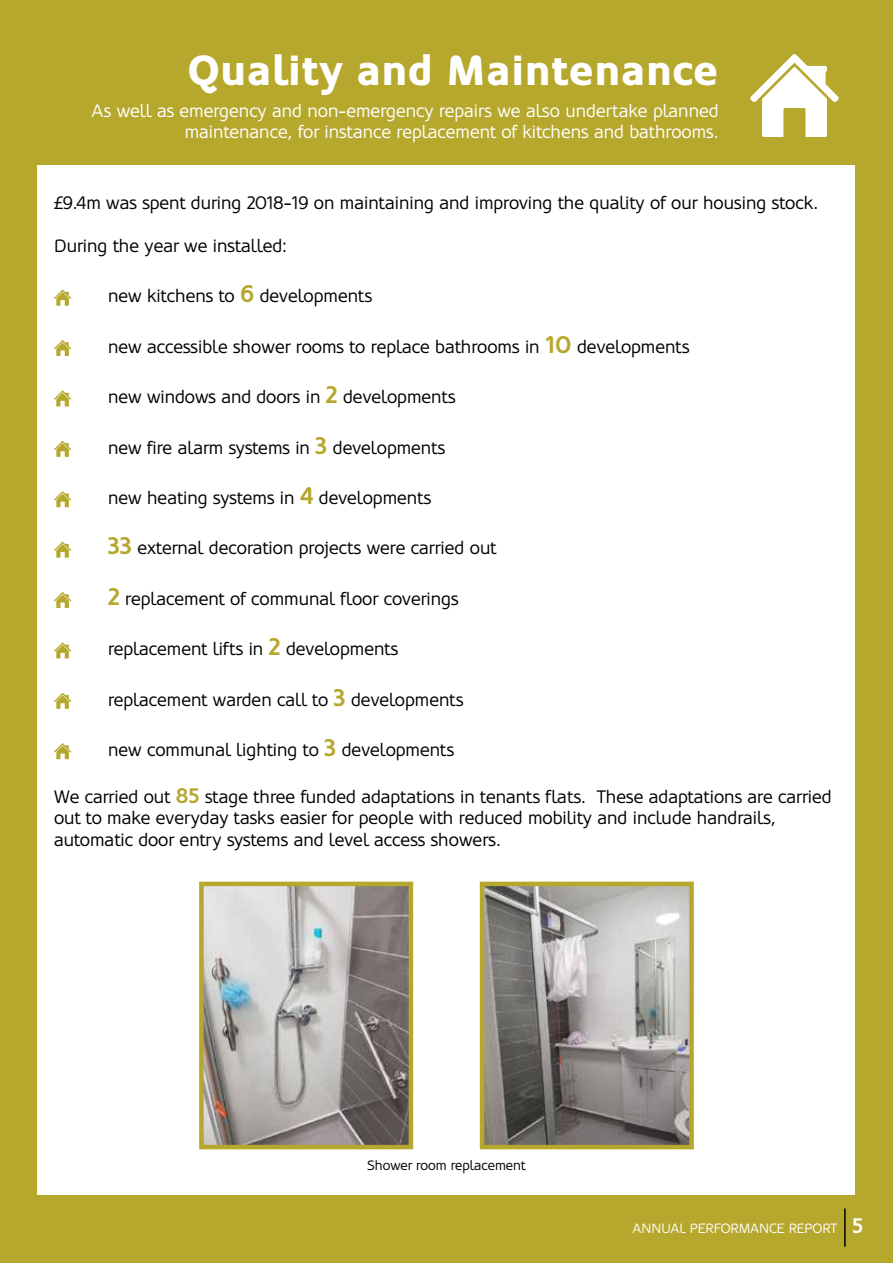
<style>
.page{position:relative;width:893px;height:1263px;background:#b6a72d}
.page>*{position:absolute;margin:0;border:0;box-sizing:border-box;transform-origin:0 0}
.t1{font:900 42px "Oblik";color:#fff}
.t2{font:18px/21.6px "Oblik";color:#000}
.t3{font:18px/21.6px "Oblik";color:#fff;text-align:right}
.t4{font:13.5px "Oblik";color:#fff}
.t5{font:13.5px "Oblik";color:#000}
.s1{font-weight:700;font-size:24px;color:#b6a72d}
.s2{font-weight:700;font-size:21px;color:#b6a72d}
.s3{font-weight:700;font-size:21px}
</style>
<div class="page">
<hr style="left:844px;top:1208px;width:2px;height:39px;background:#000">
<svg style="left:750px;top:54px;width:89px;height:83px"></svg>
<div style="left:38px;top:165px;width:817px;height:1030px;background:#fff"></div>
<img style="left:204px;top:887px;width:204px;height:257px">
<div style="left:199px;top:882px;width:214px;height:267px;border:4px solid #b6a72d"></div>
<img style="left:485px;top:887px;width:204px;height:257px">
<div style="left:480px;top:882px;width:214px;height:267px;border:4px solid #b6a72d"></div>
<svg style="left:54px;top:290px;width:17px;height:16px"></svg>
<svg style="left:54px;top:340px;width:17px;height:16px"></svg>
<svg style="left:54px;top:391px;width:17px;height:15px"></svg>
<svg style="left:54px;top:441px;width:17px;height:16px"></svg>
<svg style="left:54px;top:491px;width:17px;height:16px"></svg>
<svg style="left:54px;top:542px;width:17px;height:15px"></svg>
<svg style="left:54px;top:592px;width:17px;height:16px"></svg>
<svg style="left:54px;top:642px;width:17px;height:16px"></svg>
<svg style="left:54px;top:693px;width:17px;height:16px"></svg>
<svg style="left:54px;top:743px;width:17px;height:16px"></svg>
<h1 class="t1" style="left:188px;top:43px;width:532px">Quality and Maintenance</h1>
<p class="t3" style="left:92px;top:100px;width:629px">As well as emergency and non-emergency repairs we also undertake planned maintenance, for instance replacement of kitchens and bathrooms.</p>
<p class="t2" style="left:54px;top:192px;width:766px">£9.4m was spent during 2018-19 on maintaining and improving the quality of our housing stock.</p>
<p class="t2" style="left:54px;top:235px;width:235px">During the year we installed:</p>
<p class="t2" style="left:108px;top:286px;width:266px">new kitchens to <span class="s1">6</span> developments</p>
<p class="t2" style="left:108px;top:336px;width:583px">new accessible shower rooms to replace bathrooms in <span class="s1">10</span> developments</p>
<p class="t2" style="left:108px;top:386px;width:349px">new windows and doors in <span class="s1">2</span> developments</p>
<p class="t2" style="left:108px;top:437px;width:339px">new fire alarm systems in <span class="s1">3</span> developments</p>
<p class="t2" style="left:108px;top:487px;width:325px">new heating systems in <span class="s1">4</span> developments</p>
<p class="t2" style="left:108px;top:538px;width:390px"><span class="s1">33</span> external decoration projects were carried out</p>
<p class="t2" style="left:108px;top:588px;width:352px"><span class="s1">2</span> replacement of communal floor coverings</p>
<p class="t2" style="left:108px;top:638px;width:292px">replacement lifts in <span class="s1">2</span> developments</p>
<p class="t2" style="left:108px;top:689px;width:357px">replacement warden call to <span class="s1">3</span> developments</p>
<p class="t2" style="left:108px;top:739px;width:348px">new communal lighting to <span class="s1">3</span> developments</p>
<p class="t2" style="left:54px;top:786px;width:779px">We carried out <span class="s2">85</span> stage three funded adaptations in tenants flats. These adaptations are carried out to make everyday tasks easier for people with reduced mobility and include handrails, automatic door entry systems and level access showers.</p>
<p class="t5" style="left:368px;top:1158px;width:159px">Shower room replacement</p>
<p class="t4" style="left:632px;top:1221px;width:232px">ANNUAL PERFORMANCE REPORT <span class="s3">5</span></p>
</div>
